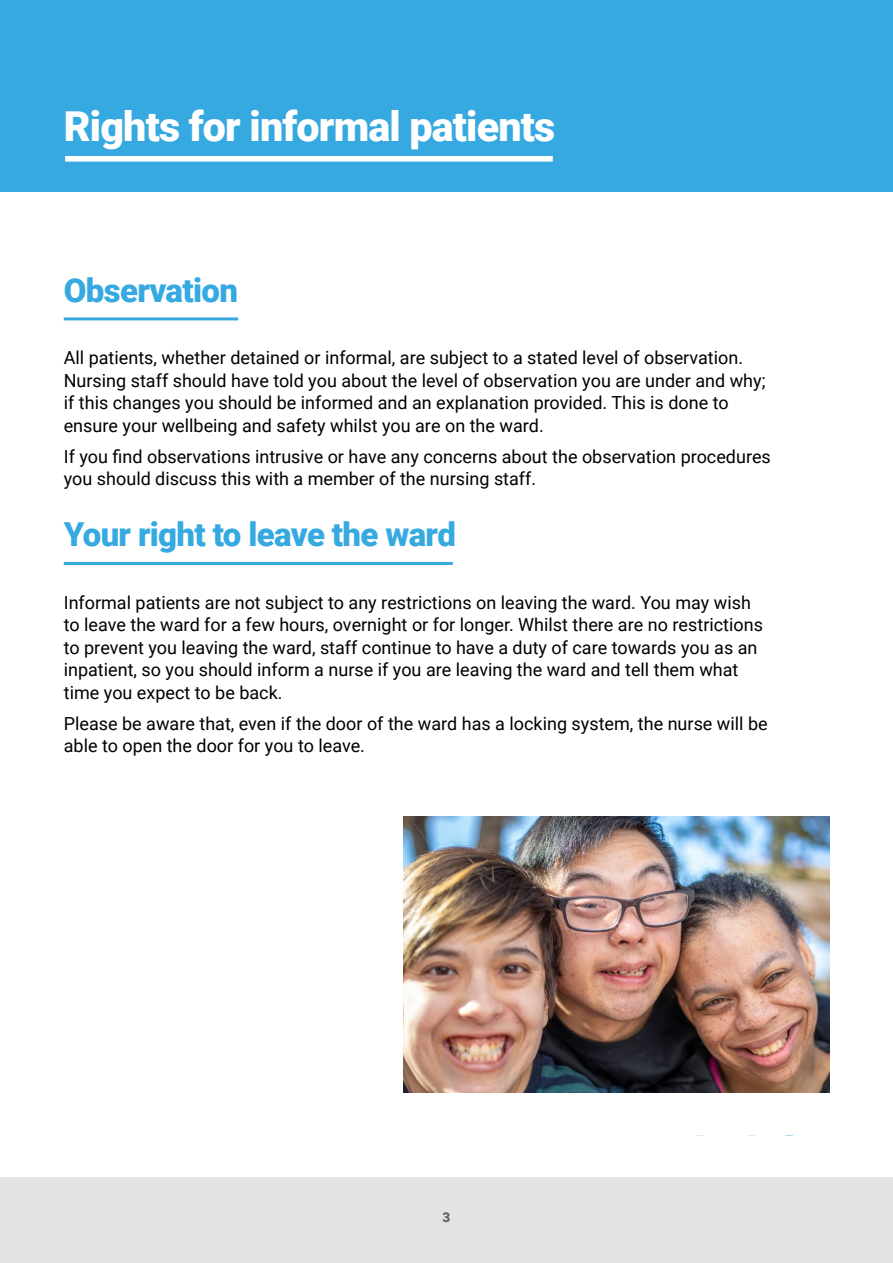
<style>
.page{position:relative;width:893px;height:1263px;background:#fff}
.page>*{position:absolute;margin:0;border:0;box-sizing:border-box;transform-origin:0 0}
.t1{font:900 41.25px "Roboto";letter-spacing:-.02em;color:#fff}
.t2{font:900 33px "Roboto";letter-spacing:-.02em;color:#36a9e1}
.t3{font:18px/22.5px "Roboto";color:#000}
.t4{font:900 13.5px "Roboto";color:#646363}
</style>
<div class="page">
<div style="left:0;top:1178px;width:893px;height:85px;background:#e4e3e4"></div>
<div style="left:0;top:0;width:893px;height:191px;background:#36a9e1"></div>
<div style="left:65px;top:156px;width:488px;height:6px;background:#fff"></div>
<hr style="left:64px;top:317px;width:174px;height:3px;background:#36a9e1">
<hr style="left:64px;top:562px;width:389px;height:3px;background:#36a9e1">
<img style="left:404px;top:816px;width:425px;height:276px">
<h1 class="t1" style="left:64px;top:97px;width:493px">Rights for informal patients</h1>
<h2 class="t2" style="left:64px;top:267px;width:176px">Observation</h2>
<p class="t3" style="left:64px;top:346px;width:703px">All patients, whether detained or informal, are subject to a stated level of observation.<br>Nursing staff should have told you about the level of observation you are under and why; if this changes you should be informed and an explanation provided. This is done to ensure your wellbeing and safety whilst you are on the ward.</p>
<p class="t3" style="left:64px;top:444px;width:709px">If you find observations intrusive or have any concerns about the observation procedures you should discuss this with a member of the nursing staff.</p>
<h2 class="t2" style="left:64px;top:512px;width:394px">Your right to leave the ward</h2>
<p class="t3" style="left:64px;top:590px;width:701px">Informal patients are not subject to any restrictions on leaving the ward. You may wish to leave the ward for a few hours, overnight or for longer. Whilst there are no restrictions to prevent you leaving the ward, staff continue to have a duty of care towards you as an inpatient, so you should inform a nurse if you are leaving the ward and tell them what time you expect to be back.</p>
<p class="t3" style="left:64px;top:711px;width:705px">Please be aware that, even if the door of the ward has a locking system, the nurse will be able to open the door for you to leave.</p>
<p class="t4" style="left:443px;top:1207px;width:9px">3</p>
</div>
